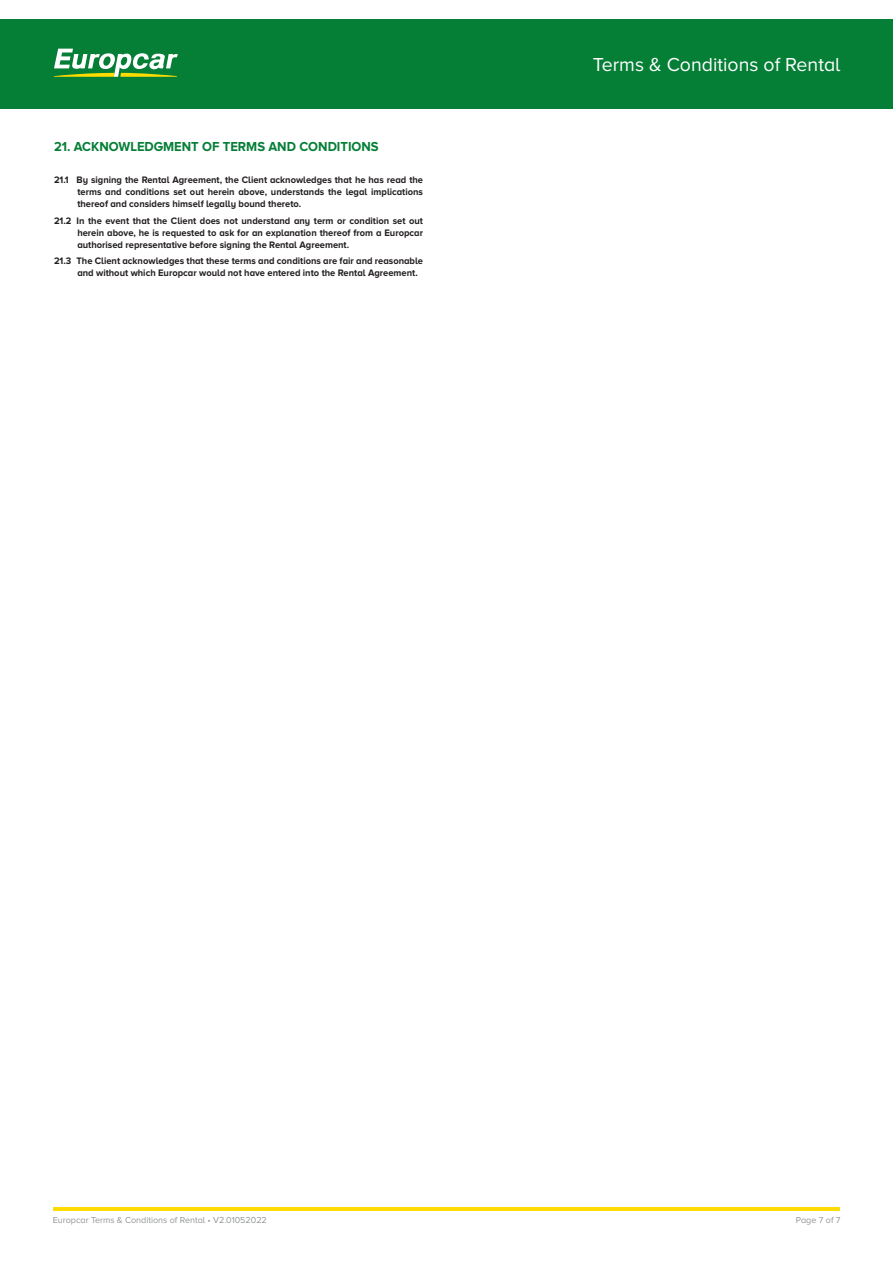
<style>
.page{position:relative;width:893px;height:1263px;background:#fff}
.page>*{position:absolute;margin:0;border:0;box-sizing:border-box;transform-origin:0 0}
.t1{font:19.5px "Proxima Nova A";color:#fff}
.t2{font:700 13.5px "Proxima Nova A";color:#057e36;scale:.96 1}
.t3{font:700 9.75px/12px "Proxima Nova A";color:#231f20;text-align:justify;scale:.96 1}
.t4{font:9px "Proxima Nova A";color:#939598}
</style>
<div class="page">
<div style="left:1px;top:19px;width:892px;height:89px;background:#057e36"></div>
<svg style="left:54px;top:49px;width:124px;height:28px"></svg>
<hr style="left:53px;top:1207px;width:787px;height:4px;background:#ffdc01">
<p class="t2" style="left:54px;top:139px;width:340px">21. ACKNOWLEDGMENT OF TERMS AND CONDITIONS</p>
<p class="t3" style="left:77px;top:174px;width:362px;text-indent:-23px">21.1 By signing the Rental Agreement, the Client acknowledges that he has read the terms and conditions set out herein above, understands the legal implications thereof and considers himself legally bound thereto.</p>
<p class="t3" style="left:77px;top:214px;width:362px;text-indent:-23px">21.2 In the event that the Client does not understand any term or condition set out herein above, he is requested to ask for an explanation thereof from a Europcar authorised representative before signing the Rental Agreement.</p>
<p class="t3" style="left:77px;top:254px;width:362px;text-indent:-23px">21.3 The Client acknowledges that these terms and conditions are fair and reasonable and without which Europcar would not have entered into the Rental Agreement.</p>
<p class="t1" style="left:593px;top:54px;width:249px">Terms &amp; Conditions of Rental</p>
<p class="t4" style="left:53px;top:1215px;width:216px">Europcar Terms &amp; Conditions of Rental • V2.01052022</p>
<p class="t4" style="left:796px;top:1215px;width:46px">Page 7 of 7</p>
</div>
